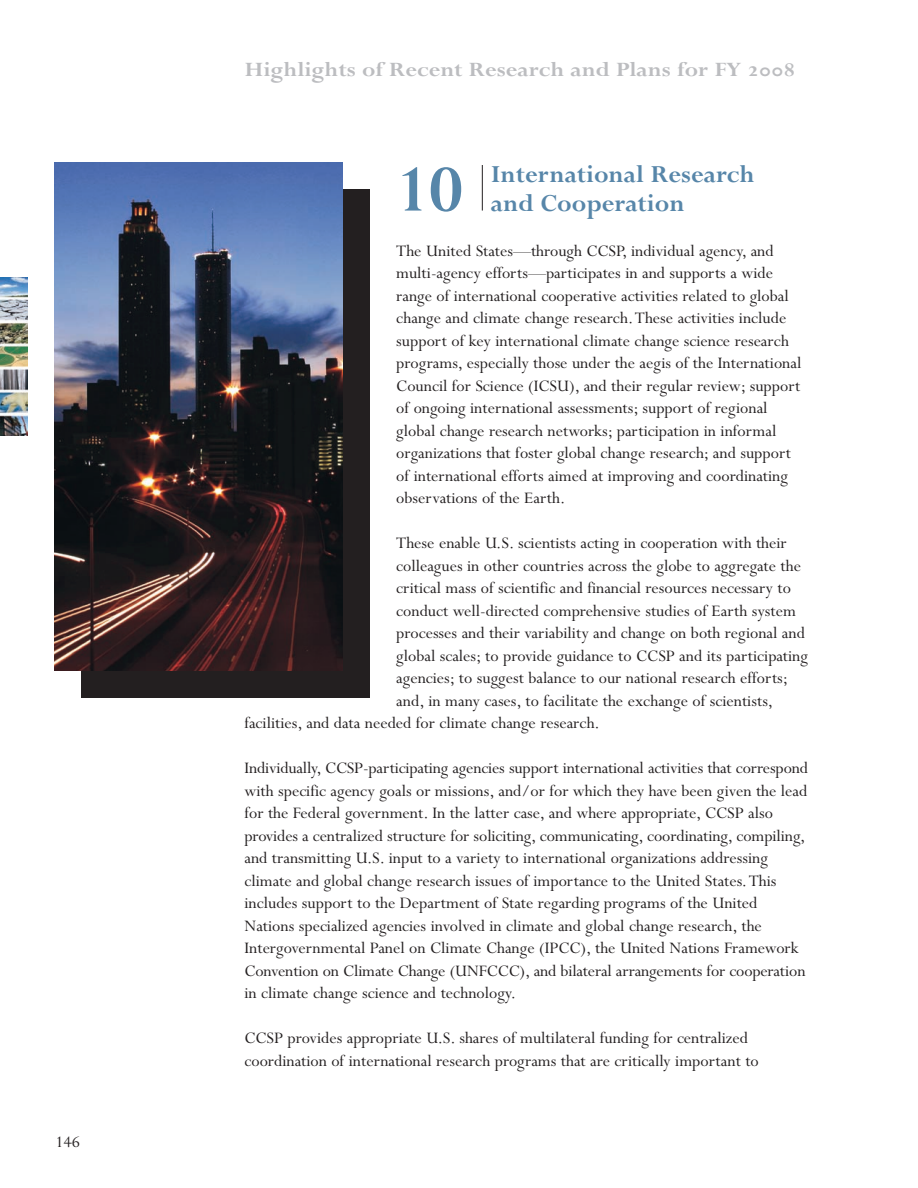
<style>
.page{position:relative;width:918px;height:1188px;background:#fff}
.page>*{position:absolute;margin:0;border:0;box-sizing:border-box;transform-origin:0 0}
.t1{font:700 72.3px "Perpetua";color:#5786a9}
.t2{font:700 27px/28.5px "Perpetua";color:#5786a9}
.t3{font:22.5px "Perpetua Bold Os F";color:#bcbdc0;scale:1.1 1}
.t4{font:18px/22.5px "Perpetua";color:#231f20}
</style>
<div class="page">
<img style="left:0;top:277px;width:27px;height:158px">
<hr style="left:482px;top:165px;width:1px;height:46px;background:#231f20">
<div style="left:81px;top:189px;width:288px;height:509px;background:#231f20"></div>
<img style="left:54px;top:162px;width:288px;height:509px">
<p class="t4" style="left:56px;top:1132px;width:26px">146</p>
<p class="t3" style="left:244px;top:63px;width:502px">Highlights of Recent Research and Plans for FY 2008</p>
<h1 class="t1" style="left:396px;top:163px;width:68px">10</h1>
<h2 class="t2" style="left:491px;top:163px;width:266px">International Research and Cooperation</h2>
<p class="t4" style="left:396px;top:241px;width:407px">The United States—through CCSP, individual agency, and multi-agency efforts—participates in and supports a wide range of international cooperative activities related to global change and climate change research. These activities include support of key international climate change science research programs, especially those under the aegis of the International Council for Science (ICSU), and their regular review; support of ongoing international assessments; support of regional global change research networks; participation in informal organizations that foster global change research; and support of international efforts aimed at improving and coordinating observations of the Earth.</p>
<p class="t4" style="left:396px;top:533px;width:392px">These enable U.S. scientists acting in cooperation with their</p>
<p class="t4" style="left:396px;top:556px;width:406px">colleagues in other countries across the globe to aggregate the</p>
<p class="t4" style="left:396px;top:578px;width:396px">critical mass of scientific and financial resources necessary to</p>
<p class="t4" style="left:396px;top:601px;width:401px">conduct well-directed comprehensive studies of Earth system</p>
<p class="t4" style="left:396px;top:623px;width:410px">processes and their variability and change on both regional and</p>
<p class="t4" style="left:396px;top:646px;width:413px">global scales; to provide guidance to CCSP and its participating</p>
<p class="t4" style="left:396px;top:668px;width:393px">agencies; to suggest balance to our national research efforts;</p>
<p class="t4" style="left:396px;top:691px;width:378px">and, in many cases, to facilitate the exchange of scientists,</p>
<p class="t4" style="left:245px;top:713px;width:357px">facilities, and data needed for climate change research.</p>
<p class="t4" style="left:245px;top:758px;width:565px">Individually, CCSP-participating agencies support international activities that correspond with specific agency goals or missions, and/or for which they have been given the lead for the Federal government. In the latter case, and where appropriate, CCSP also provides a centralized structure for soliciting, communicating, coordinating, compiling, and transmitting U.S. input to a variety to international organizations addressing climate and global change research issues of importance to the United States. This includes support to the Department of State regarding programs of the United Nations specialized agencies involved in climate and global change research, the Intergovernmental Panel on Climate Change (IPCC), the United Nations Framework Convention on Climate Change (UNFCCC), and bilateral arrangements for cooperation in climate change science and technology.</p>
<p class="t4" style="left:245px;top:1028px;width:516px">CCSP provides appropriate U.S. shares of multilateral funding for centralized coordination of international research programs that are critically important to</p>
</div>
